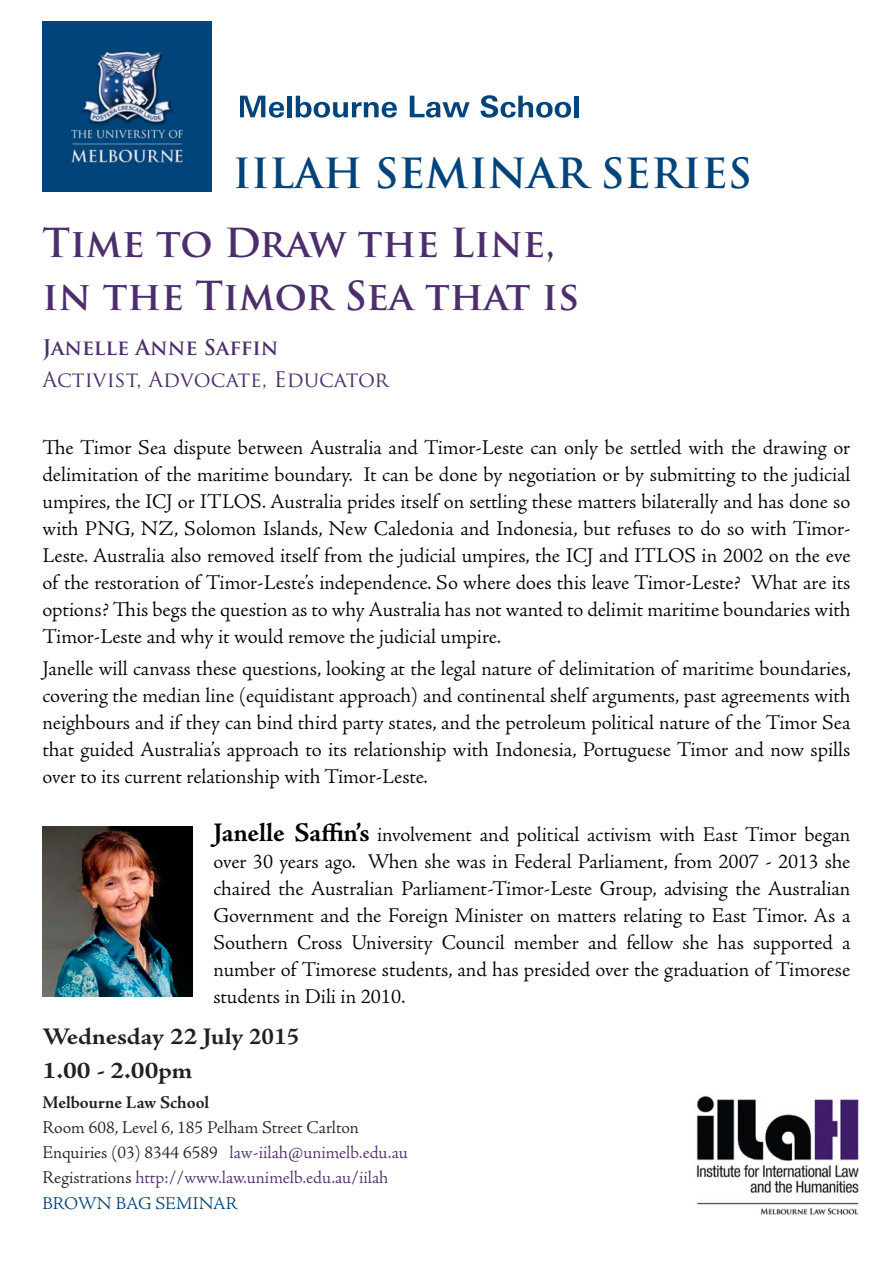
<style>
.page{position:relative;width:893px;height:1263px;background:#fff}
.page>*{position:absolute;margin:0;border:0;box-sizing:border-box;transform-origin:0 0}
.t1{font:700 40.5px "Trajan Pro";color:#00447b}
.Convenor{font:700 39px "Trajan Pro";color:#4d2e6d}
.t2{font:700 24px "Adobe Jenson Pro";color:#231f20;scale:1.1 1}
.Convenor-2{font:300 21px/27px "Adobe Jenson Pro";letter-spacing:-.005em;color:#000;text-align:justify}
.Convenor-3{font:21px "Trajan Pro";color:#4d2e6d}
.Convenor-4{font:700 21px "Trajan Pro";color:#4d2e6d}
.t3{font:300 18px "Adobe Jenson Pro";color:#4d2e6d}
.t4{font:300 18px "Adobe Jenson Pro";color:#231f20}
.t5{font:700 18px "Adobe Jenson Pro";letter-spacing:-.005em;color:#231f20}
.t6{font:300 18px "Adobe Jenson Pro";letter-spacing:-.01em;color:#00447b}
.s1{font-weight:700;font-size:27px}
.s2{color:#231f20}
</style>
<div class="page">
<img style="left:696px;top:1095px;width:163px;height:120px">
<img style="left:43px;top:21px;width:168px;height:170px">
<svg style="left:240px;top:96px;width:44px;height:22px"></svg>
<div style="left:287px;top:96px;width:5px;height:21px;background:#00447b"></div>
<svg style="left:296px;top:96px;width:101px;height:22px"></svg>
<svg style="left:410px;top:96px;width:60px;height:22px"></svg>
<svg style="left:481px;top:95px;width:90px;height:23px"></svg>
<div style="left:574px;top:96px;width:5px;height:21px;background:#00447b"></div>
<img style="left:43px;top:826px;width:149px;height:171px">
<p class="t1" style="left:233px;top:149px;width:521px">IILAH SEMINAR SERIES</p>
<p class="Convenor" style="left:43px;top:218px;width:514px">Time to Draw the Line,</p>
<p class="Convenor" style="left:43px;top:272px;width:538px">in the Timor Sea that is</p>
<p class="Convenor-4" style="left:43px;top:335px;width:238px">Janelle Anne Saffin</p>
<p class="Convenor-3" style="left:43px;top:366px;width:347px">Activist, Advocate, Educator</p>
<p class="Convenor-2" style="left:43px;top:434px;width:809px">The Timor Sea dispute between Australia and Timor-Leste can only be settled with the drawing or delimitation of the maritime boundary. It can be done by negotiation or by submitting to the judicial umpires, the ICJ or ITLOS. Australia prides itself on settling these matters bilaterally and has done so with PNG, NZ, Solomon Islands, New Caledonia and Indonesia, but refuses to do so with Timor-Leste. Australia also removed itself from the judicial umpires, the ICJ and ITLOS in 2002 on the eve of the restoration of Timor-Leste’s independence. So where does this leave Timor-Leste? What are its options? This begs the question as to why Australia has not wanted to delimit maritime boundaries with Timor-Leste and why it would remove the judicial umpire.</p>
<p class="Convenor-2" style="left:43px;top:655px;width:810px">Janelle will canvass these questions, looking at the legal nature of delimitation of maritime boundaries, covering the median line (equidistant approach) and continental shelf arguments, past agreements with neighbours and if they can bind third party states, and the petroleum political nature of the Timor Sea that guided Australia’s approach to its relationship with Indonesia, Portuguese Timor and now spills over to its current relationship with Timor-Leste.</p>
<p class="Convenor-2" style="left:213px;top:821px;width:639px"><span class="s1">Janelle Saffin’s</span> involvement and political activism with East Timor began over 30 years ago. When she was in Federal Parliament, from 2007 - 2013 she chaired the Australian Parliament-Timor-Leste Group, advising the Australian Government and the Foreign Minister on matters relating to East Timor. As a Southern Cross University Council member and fellow she has supported a number of Timorese students, and has presided over the graduation of Timorese students in Dili in 2010.</p>
<p class="t2" style="left:43px;top:1023px;width:235px">Wednesday 22 July 2015</p>
<p class="t2" style="left:43px;top:1057px;width:138px">1.00 - 2.00pm</p>
<p class="t5" style="left:43px;top:1091px;width:168px">Melbourne Law School</p>
<p class="t4" style="left:43px;top:1117px;width:318px">Room 608, Level 6, 185 Pelham Street Carlton</p>
<p class="t3" style="left:43px;top:1142px;width:367px"><span class="s2">Enquiries (03) 8344 6589</span> law-iilah@unimelb.edu.au</p>
<p class="t3" style="left:43px;top:1167px;width:347px"><span class="s2">Registrations</span> http://www.law.unimelb.edu.au/iilah</p>
<p class="t6" style="left:43px;top:1193px;width:197px">BROWN BAG SEMINAR</p>
</div>
